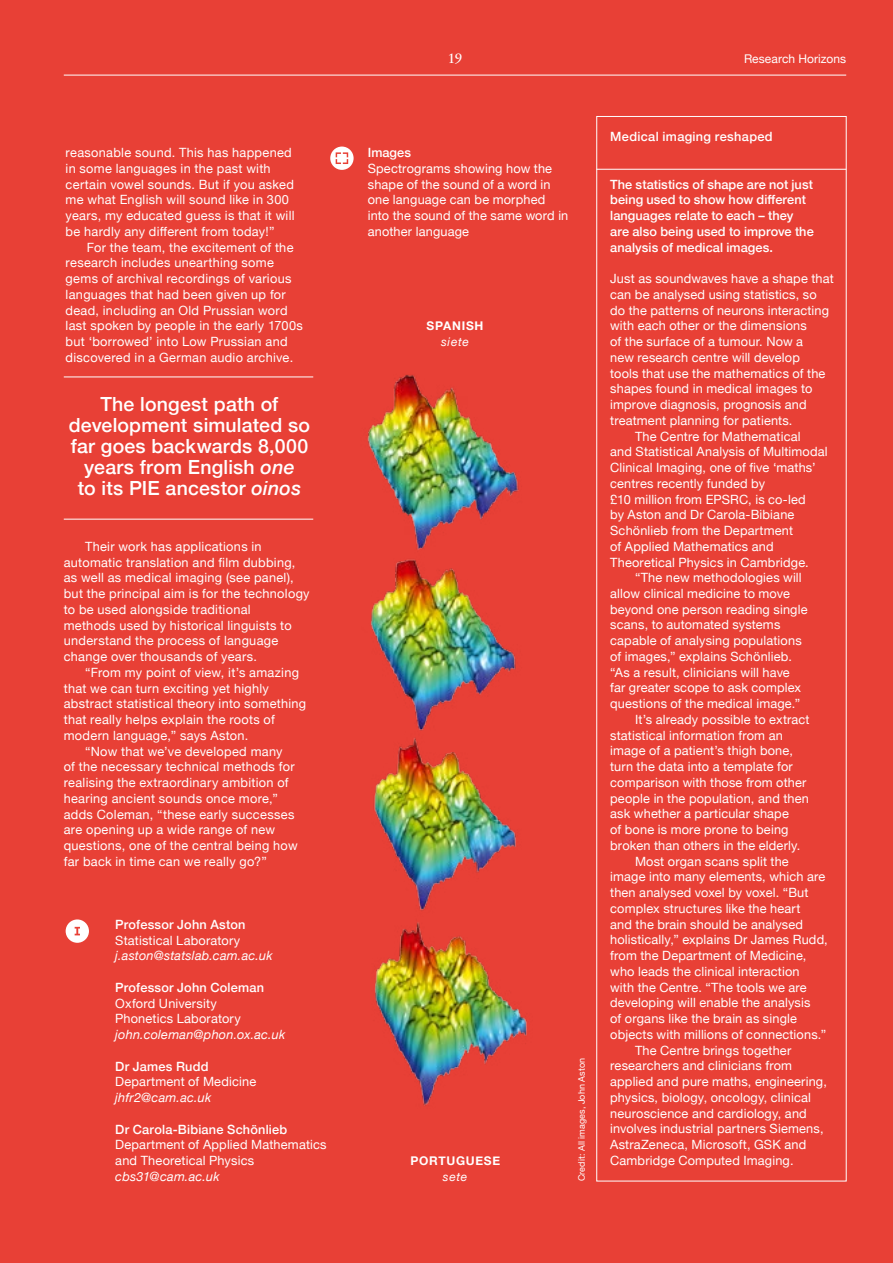
<style>
.page{position:relative;width:893px;height:1263px;background:#e84036}
.page>*{position:absolute;margin:0;border:0;box-sizing:border-box;transform-origin:0 0}
.t1{font:500 19.5px/21px "Helvetica Neue";letter-spacing:.01em;color:#fff;text-align:center}
.t2{font:15px "Sabon Next LT Pro";color:#fff}
.t3{font:12.75px/15.8px "Helvetica Neue";letter-spacing:.015em;color:#fff}
.t4{font:500 12.75px/15.8px "Helvetica Neue";letter-spacing:.01em;color:#fff}
.t5{font:italic 12.75px "Helvetica Neue";letter-spacing:.015em;color:#fff}
.t6{font:700 12px "Helvetica Neue";letter-spacing:.06em;color:#fff}
.t7{font:12px "Helvetica Neue";letter-spacing:.005em;color:#fff}
.t8{font:italic 12px "Helvetica Neue";letter-spacing:.05em;color:#fff}
.t9{font:9px "Helvetica Neue";letter-spacing:.015em;color:#fff}
.s1{font-style:italic}
</style>
<div class="page">
<img style="left:367px;top:374px;width:160px;height:732px">
<hr style="left:64px;top:75px;width:782px;height:1px;background:#fff">
<svg style="left:330px;top:147px;width:24px;height:23px"></svg>
<svg style="left:66px;top:919px;width:23px;height:24px"></svg>
<hr style="left:596px;top:169px;width:250px;height:1px;background:#fff">
<hr style="left:64px;top:377px;width:249px;height:1px;background:#fff">
<hr style="left:64px;top:519px;width:249px;height:1px;background:#fff">
<p class="t3" style="left:66px;top:145px;width:230px">reasonable sound. This has happened in some languages in the past with certain vowel sounds. But if you asked me what English will sound like in 300 years, my educated guess is that it will be hardly any different from today!”</p>
<p class="t3" style="left:66px;top:240px;width:239px;text-indent:21px">For the team, the excitement of the research includes unearthing some gems of archival recordings of various languages that had been given up for dead, including an Old Prussian word last spoken by people in the early 1700s but ‘borrowed’ into Low Prussian and discovered in a German audio archive.</p>
<h1 class="t1" style="left:69px;top:392px;width:243px">The longest path of development simulated so far goes backwards 8,000 years from English <span class="s1">one<br></span>to its PIE ancestor <span class="s1">oinos</span></h1>
<p class="t3" style="left:64px;top:539px;width:247px;text-indent:21px">Their work has applications in automatic translation and film dubbing, as well as medical imaging (see panel), but the principal aim is for the technology to be used alongside traditional<br>methods used by historical linguists to understand the process of language change over thousands of years.</p>
<p class="t3" style="left:85px;top:665px;width:216px">“From my point of view, it’s amazing</p>
<p class="t3" style="left:64px;top:681px;width:207px">that we can turn exciting yet highly</p>
<p class="t3" style="left:64px;top:697px;width:244px">abstract statistical theory into something</p>
<p class="t3" style="left:64px;top:712px;width:213px">that really helps explain the roots of</p>
<p class="t3" style="left:64px;top:728px;width:186px">modern language,” says Aston.</p>
<p class="t3" style="left:85px;top:744px;width:199px">“Now that we’ve developed many</p>
<p class="t3" style="left:64px;top:760px;width:232px">of the necessary technical methods for</p>
<p class="t3" style="left:64px;top:775px;width:226px">realising the extraordinary ambition of</p>
<p class="t3" style="left:64px;top:791px;width:215px">hearing ancient sounds once more,”</p>
<p class="t3" style="left:64px;top:807px;width:232px">adds Coleman, “these early successes</p>
<p class="t3" style="left:64px;top:823px;width:213px">are opening up a wide range of new</p>
<p class="t3" style="left:64px;top:838px;width:235px">questions, one of the central being how</p>
<p class="t3" style="left:64px;top:854px;width:205px">far back in time can we really go?”</p>
<p class="t4" style="left:115px;top:915px;width:132px">Professor John Aston</p>
<p class="t3" style="left:115px;top:933px;width:127px">Statistical Laboratory</p>
<p class="t5" style="left:115px;top:947px;width:159px">j.aston@statslab.cam.ac.uk</p>
<p class="t4" style="left:115px;top:978px;width:150px">Professor John Coleman</p>
<p class="t3" style="left:115px;top:996px;width:127px">Oxford University<br>Phonetics Laboratory</p>
<p class="t5" style="left:115px;top:1025px;width:172px">john.coleman@phon.ox.ac.uk</p>
<p class="t4" style="left:115px;top:1057px;width:95px">Dr James Rudd</p>
<p class="t3" style="left:115px;top:1075px;width:142px">Department of Medicine</p>
<p class="t5" style="left:115px;top:1088px;width:97px">jhfr2@cam.ac.uk</p>
<p class="t4" style="left:115px;top:1120px;width:174px">Dr Carola-Bibiane Schönlieb</p>
<p class="t3" style="left:115px;top:1138px;width:213px">Department of Applied Mathematics and Theoretical Physics</p>
<p class="t5" style="left:115px;top:1167px;width:106px">cbs31@cam.ac.uk</p>
<p class="t2" style="left:448px;top:46px;width:16px">19</p>
<p class="t7" style="left:744px;top:50px;width:104px">Research Horizons</p>
<p class="t4" style="left:368px;top:144px;width:45px">Images</p>
<p class="t3" style="left:368px;top:161px;width:202px">Spectrograms showing how the shape of the sound of a word in one language can be morphed into the sound of the same word in another language</p>
<p class="t6" style="left:426px;top:317px;width:59px">SPANISH</p>
<p class="t8" style="left:441px;top:333px;width:29px">siete</p>
<p class="t6" style="left:410px;top:1151px;width:91px">PORTUGUESE</p>
<p class="t8" style="left:443px;top:1168px;width:26px">sete</p>
<p class="t9" style="left:575px;top:1181px;width:125px;rotate:-90deg">Credit: All images, John Aston</p>
<p class="t4" style="left:610px;top:128px;width:164px">Medical imaging reshaped</p>
<p class="t4" style="left:610px;top:175px;width:205px">The statistics of shape are not just being used to show how different languages relate to each – they are also being used to improve the analysis of medical images.</p>
<p class="t3" style="left:610px;top:271px;width:225px">Just as soundwaves have a shape that</p>
<p class="t3" style="left:610px;top:287px;width:208px">can be analysed using statistics, so</p>
<p class="t3" style="left:610px;top:303px;width:220px">do the patterns of neurons interacting</p>
<p class="t3" style="left:610px;top:319px;width:198px">with each other or the dimensions</p>
<p class="t3" style="left:610px;top:334px;width:194px">of the surface of a tumour. Now a</p>
<p class="t3" style="left:610px;top:350px;width:191px">new research centre will develop</p>
<p class="t3" style="left:610px;top:366px;width:217px">tools that use the mathematics of the</p>
<p class="t3" style="left:610px;top:382px;width:204px">shapes found in medical images to</p>
<p class="t3" style="left:610px;top:397px;width:198px">improve diagnosis, prognosis and</p>
<p class="t3" style="left:610px;top:413px;width:184px">treatment planning for patients.</p>
<p class="t3" style="left:635px;top:429px;width:167px">The Centre for Mathematical</p>
<p class="t3" style="left:610px;top:445px;width:219px">and Statistical Analysis of Multimodal</p>
<p class="t3" style="left:610px;top:460px;width:207px">Clinical Imaging, one of five ‘maths’</p>
<p class="t3" style="left:610px;top:476px;width:156px">centres recently funded by</p>
<p class="t3" style="left:610px;top:492px;width:197px">£10 million from EPSRC, is co-led</p>
<p class="t3" style="left:610px;top:508px;width:186px">by Aston and Dr Carola-Bibiane</p>
<p class="t3" style="left:610px;top:523px;width:184px">Schönlieb from the Department</p>
<p class="t3" style="left:610px;top:539px;width:165px">of Applied Mathematics and</p>
<p class="t3" style="left:610px;top:555px;width:200px">Theoretical Physics in Cambridge.</p>
<p class="t3" style="left:635px;top:571px;width:168px">“The new methodologies will</p>
<p class="t3" style="left:610px;top:586px;width:181px">allow clinical medicine to move</p>
<p class="t3" style="left:610px;top:602px;width:199px">beyond one person reading single</p>
<p class="t3" style="left:610px;top:618px;width:172px">scans, to automated systems</p>
<p class="t3" style="left:610px;top:633px;width:193px">capable of analysing populations</p>
<p class="t3" style="left:610px;top:649px;width:183px">of images,” explains Schönlieb.</p>
<p class="t3" style="left:610px;top:665px;width:181px">“As a result, clinicians will have</p>
<p class="t3" style="left:610px;top:681px;width:193px">far greater scope to ask complex</p>
<p class="t3" style="left:610px;top:696px;width:191px">questions of the medical image.”</p>
<p class="t3" style="left:635px;top:712px;width:176px">It’s already possible to extract</p>
<p class="t3" style="left:610px;top:728px;width:174px">statistical information from an</p>
<p class="t3" style="left:610px;top:744px;width:184px">image of a patient’s thigh bone,</p>
<p class="t3" style="left:610px;top:759px;width:184px">turn the data into a template for</p>
<p class="t3" style="left:610px;top:775px;width:198px">comparison with those from other</p>
<p class="t3" style="left:610px;top:791px;width:200px">people in the population, and then</p>
<p class="t3" style="left:610px;top:807px;width:180px">ask whether a particular shape</p>
<p class="t3" style="left:610px;top:822px;width:180px">of bone is more prone to being</p>
<p class="t3" style="left:610px;top:838px;width:192px">broken than others in the elderly.</p>
<p class="t3" style="left:635px;top:854px;width:155px">Most organ scans split the</p>
<p class="t3" style="left:610px;top:870px;width:217px">image into many elements, which are</p>
<p class="t3" style="left:610px;top:885px;width:200px">then analysed voxel by voxel. “But</p>
<p class="t3" style="left:610px;top:901px;width:192px">complex structures like the heart</p>
<p class="t3" style="left:610px;top:917px;width:194px">and the brain should be analysed</p>
<p class="t3" style="left:610px;top:933px;width:219px">holistically,” explains Dr James Rudd,</p>
<p class="t3" style="left:610px;top:948px;width:198px">from the Department of Medicine,</p>
<p class="t3" style="left:610px;top:964px;width:191px">who leads the clinical interaction</p>
<p class="t3" style="left:610px;top:980px;width:198px">with the Centre. “The tools we are</p>
<p class="t3" style="left:610px;top:996px;width:202px">developing will enable the analysis</p>
<p class="t3" style="left:610px;top:1011px;width:188px">of organs like the brain as single</p>
<p class="t3" style="left:610px;top:1027px;width:218px">objects with millions of connections.”</p>
<p class="t3" style="left:635px;top:1043px;width:158px">The Centre brings together</p>
<p class="t3" style="left:610px;top:1059px;width:183px">researchers and clinicians from</p>
<p class="t3" style="left:610px;top:1074px;width:218px">applied and pure maths, engineering,</p>
<p class="t3" style="left:610px;top:1090px;width:202px">physics, biology, oncology, clinical</p>
<p class="t3" style="left:610px;top:1106px;width:198px">neuroscience and cardiology, and</p>
<p class="t3" style="left:610px;top:1122px;width:215px">involves industrial partners Siemens,</p>
<p class="t3" style="left:610px;top:1137px;width:198px">AstraZeneca, Microsoft, GSK and</p>
<p class="t3" style="left:610px;top:1153px;width:185px">Cambridge Computed Imaging.</p>
</div>
